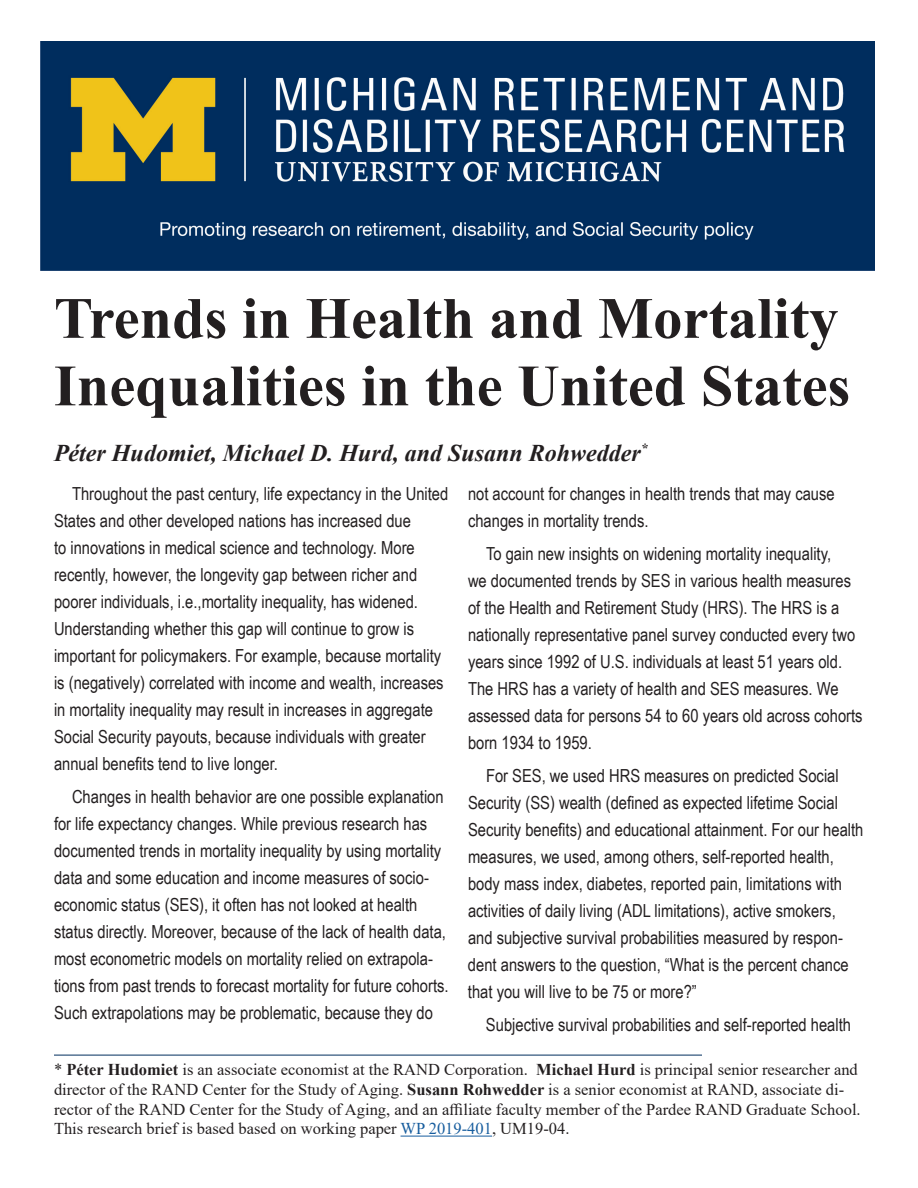
<style>
.page{position:relative;width:918px;height:1188px;background:#fff}
.page>*{position:absolute;margin:0;border:0;box-sizing:border-box;transform-origin:0 0}
.t1{font:700 58.5px/67.5px "Times New Roman";color:#231f20}
.AuthorNames{font:italic 700 24px "Times New Roman";color:#231f20}
.BodyText{font:18px/27px "Arial Narrow";color:#231f20}
.Note{font:16.5px/19.8px "Times New Roman";color:#231f20}
.s1{font-weight:700}
.s2{color:#175d9e}
</style>
<div class="page">
<hr style="left:54px;top:1055px;width:648px;height:1px;background:#002d5e">
<hr style="left:401px;top:1136px;width:91px;height:1px;background:#175d9e">
<img style="left:40px;top:41px;width:835px;height:230px">
<h1 class="t1" style="left:54px;top:283px;width:798px">Trends in Health and Mortality<br>Inequalities in the United States</h1>
<p class="AuthorNames" style="left:54px;top:437px;width:595px">Péter Hudomiet, Michael D. Hurd, and Susann Rohwedder<sup>*</sup></p>
<p class="BodyText" style="left:54px;top:480px;width:396px;text-indent:18px">Throughout the past century, life expectancy in the United States and other developed nations has increased due<br>to innovations in medical science and technology. More recently, however, the longevity gap between richer and poorer individuals, i.e.,mortality inequality, has widened.<br>Understanding whether this gap will continue to grow is important for policymakers. For example, because mortality is (negatively) correlated with income and wealth, increases in mortality inequality may result in increases in aggregate Social Security payouts, because individuals with greater annual benefits tend to live longer.</p>
<p class="BodyText" style="left:54px;top:783px;width:396px;text-indent:18px">Changes in health behavior are one possible explanation for life expectancy changes. While previous research has documented trends in mortality inequality by using mortality data and some education and income measures of socio&shy;economic status (SES), it often has not looked at health status directly. Moreover, because of the lack of health data, most econometric models on mortality relied on extrapola&shy;tions from past trends to forecast mortality for future cohorts.<br>Such extrapolations may be problematic, because they do</p>
<p class="BodyText" style="left:468px;top:480px;width:368px">not account for changes in health trends that may cause changes in mortality trends.</p>
<p class="BodyText" style="left:468px;top:540px;width:396px;text-indent:18px">To gain new insights on widening mortality inequality,<br>we documented trends by SES in various health measures of the Health and Retirement Study (HRS). The HRS is a nationally representative panel survey conducted every two years since 1992 of U.S. individuals at least 51 years old.<br>The HRS has a variety of health and SES measures. We assessed data for persons 54 to 60 years old across cohorts born 1934 to 1959.</p>
<p class="BodyText" style="left:468px;top:762px;width:397px;text-indent:18px">For SES, we used HRS measures on predicted Social Security (SS) wealth (defined as expected lifetime Social Security benefits) and educational attainment. For our health measures, we used, among others, self-reported health, body mass index, diabetes, reported pain, limitations with activities of daily living (ADL limitations), active smokers, and subjective survival probabilities measured by respon&shy;dent answers to the question, “What is the percent chance that you will live to be 75 or more?”</p>
<p class="BodyText" style="left:486px;top:1011px;width:367px">Subjective survival probabilities and self-reported health</p>
<p class="Note" style="left:54px;top:1059px;width:808px">* <span class="s1">Péter Hudomiet</span> is an associate economist at the RAND Corporation. <span class="s1">Michael Hurd</span> is principal senior researcher and director of the RAND Center for the Study of Aging. <span class="s1">Susann Rohwedder</span> is a senior economist at RAND, associate di&shy;rector of the RAND Center for the Study of Aging, and an affiliate faculty member of the Pardee RAND Graduate School.<br>This research brief is based based on working paper <span class="s2">WP 2019-401</span>, UM19-04.</p>
</div>
